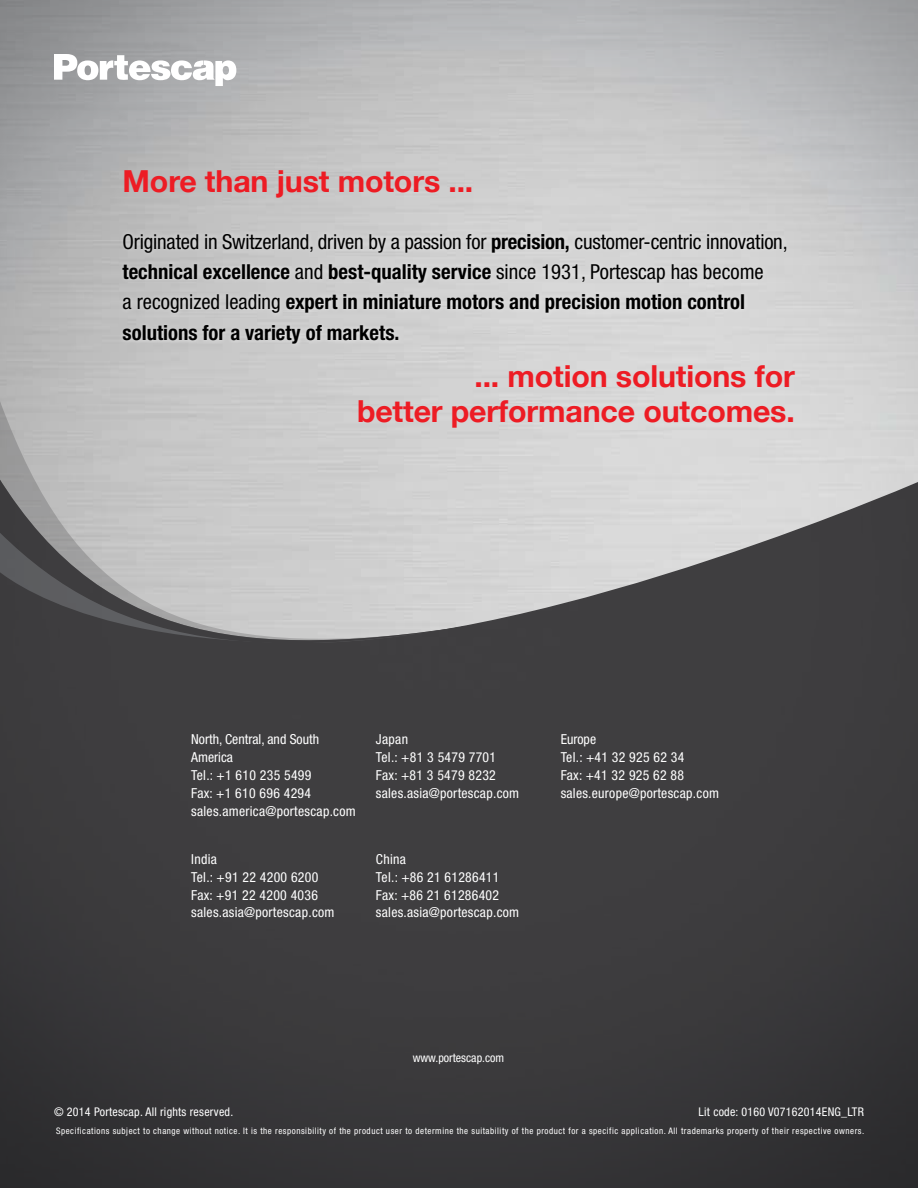
<style>
.page{position:relative;width:918px;height:1188px;background:#fff}
.page>*{position:absolute;margin:0;border:0;box-sizing:border-box;transform-origin:0 0}
.t1{font:700 30.3px/35.8px "Helvetica Neue";letter-spacing:-.005em;color:#ed1c24;text-align:right}
.t2{font:700 condensed 20.7px/30.3px "Helvetica Neue LT Std";color:#000}
.t3{font:condensed 13.8px/17.9px "Helvetica Neue LT Std";letter-spacing:.02em;color:#fff}
.t4{font:condensed 12px "Helvetica Neue LT Std";letter-spacing:.02em;color:#fff}
.t5{font:condensed 12px "Helvetica Neue LT Std";color:#fff}
.t6{font:condensed 9px "Helvetica Neue LT Std";letter-spacing:.06em;color:#fff}
.s1{font-weight:400}
</style>
<div class="page">
<img style="left:0;top:0;width:918px;height:1188px">
<svg style="left:54px;top:54px;width:182px;height:32px"></svg>
<div style="left:118px;top:229px;width:673px;height:120px;background:#fff;opacity:.53"></div>
<h1 class="t1" style="left:123px;top:164px;width:352px">More than just motors ...</h1>
<p class="t2" style="left:123px;top:226px;width:667px"><span class="s1">Originated in Switzerland, driven by a passion for</span> precision, <span class="s1">customer-centric innovation, </span>technical excellence <span class="s1">and</span> best-quality service <span class="s1">since 1931, Portescap has become<br>a recognized leading</span> expert in miniature motors and precision motion control solutions for a variety of markets.</p>
<h1 class="t1" style="left:357px;top:359px;width:439px">... motion solutions for<br>better performance outcomes.</h1>
<p class="t3" style="left:191px;top:730px;width:166px">North, Central, and South<br>America<br>Tel.: +1 610 235 5499<br>Fax: +1 610 696 4294 sales.america@portescap.com</p>
<p class="t3" style="left:376px;top:730px;width:145px">Japan<br>Tel.: +81 3 5479 7701<br>Fax: +81 3 5479 8232 sales.asia@portescap.com</p>
<p class="t3" style="left:561px;top:730px;width:160px">Europe<br>Tel.: +41 32 925 62 34<br>Fax: +41 32 925 62 88 sales.europe@portescap.com</p>
<p class="t3" style="left:191px;top:850px;width:145px">India<br>Tel.: +91 22 4200 6200<br>Fax: +91 22 4200 4036 sales.asia@portescap.com</p>
<p class="t3" style="left:376px;top:850px;width:145px">China<br>Tel.: +86 21 61286411<br>Fax: +86 21 61286402 sales.asia@portescap.com</p>
<p class="t5" style="left:413px;top:1050px;width:93px">www.portescap.com</p>
<p class="t4" style="left:54px;top:1105px;width:181px">© 2014 Portescap. All rights reserved.</p>
<p class="t4" style="left:699px;top:1105px;width:167px">Lit code: 0160 V07162014ENG_LTR</p>
<p class="t6" style="left:56px;top:1126px;width:810px">Specifications subject to change without notice. It is the responsibility of the product user to determine the suitability of the product for a specific application. All trademarks property of their respective owners.</p>
</div>
